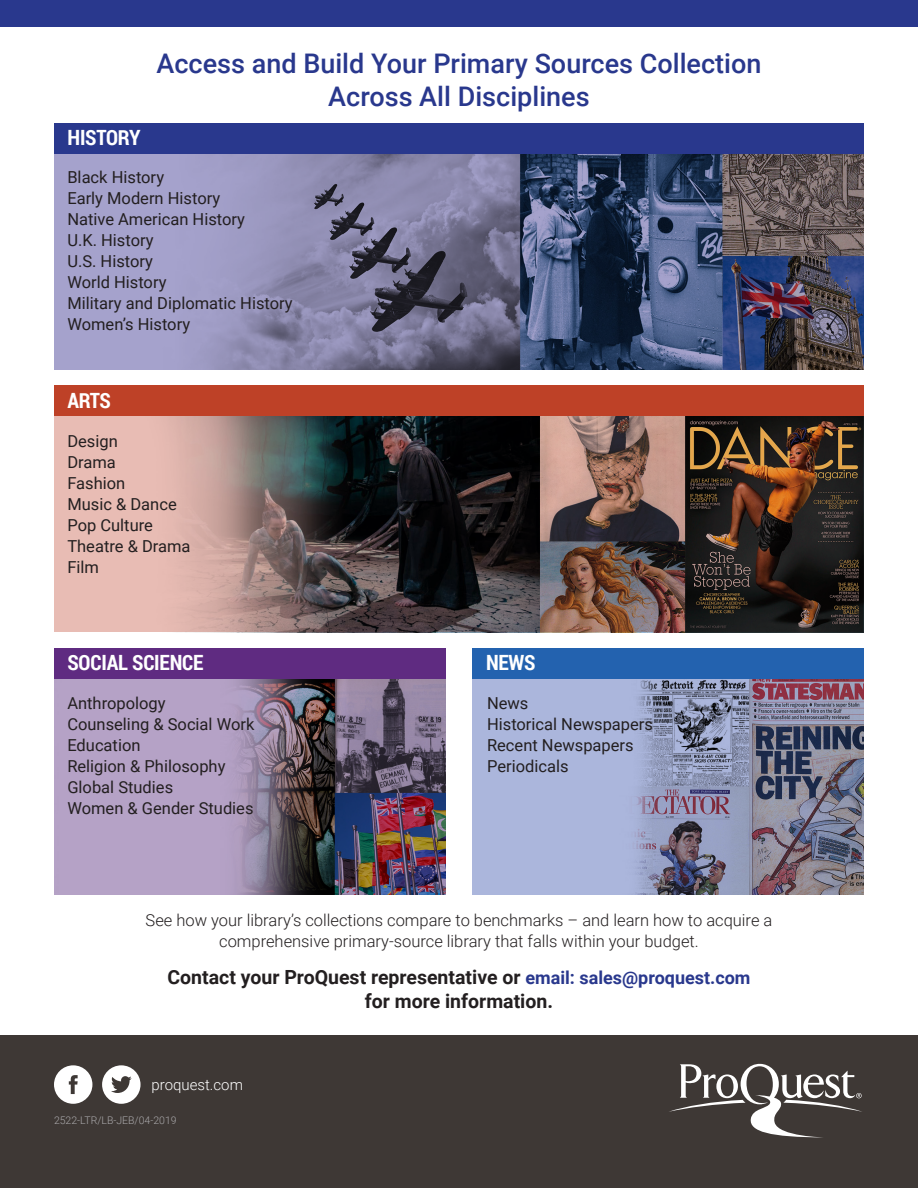
<style>
.page{position:relative;width:918px;height:1188px;background:#fff}
.page>*{position:absolute;margin:0;border:0;box-sizing:border-box;transform-origin:0 0}
.t1{font:500 27px "Roboto";color:#29388d}
.Copy_Titles{font:700 21px "Roboto Condensed";letter-spacing:-.01em;color:#fff}
.t2{font:700 19.5px/24px "Roboto";color:#231f20;text-align:center}
.t3{font:16.5px "Roboto";color:#231f20}
.t4{font:300 16.5px/21px "Roboto";color:#231f20;text-align:center}
.t5{font:300 15px "Roboto";color:#fff}
.t6{font:300 10.5px "Roboto";color:#a9a8aa}
.s1{font-size:18px;color:#29388d}
</style>
<div class="page">
<div style="left:0;top:1035px;width:918px;height:153px;background:#3e3835"></div>
<div style="left:54px;top:1065px;width:38px;height:39px;background:#fff;border-radius:50%"></div>
<svg style="left:69px;top:1075px;width:9px;height:19px"></svg>
<div style="left:102px;top:1065px;width:39px;height:39px;background:#fff;border-radius:50%"></div>
<svg style="left:111px;top:1076px;width:21px;height:17px"></svg>
<svg style="left:669px;top:1063px;width:193px;height:74px"></svg>
<div style="left:0;top:0;width:918px;height:27px;background:#29388d"></div>
<svg style="left:54px;top:154px;width:810px;height:216px;background:#6d6f8e"></svg>
<div style="left:54px;top:123px;width:810px;height:31px;background:#29388d"></div>
<img style="left:54px;top:416px;width:808px;height:216px">
<div style="left:54px;top:386px;width:810px;height:30px;background:#be4127"></div>
<img style="left:54px;top:679px;width:392px;height:216px">
<div style="left:54px;top:648px;width:392px;height:31px;background:#5f2b81"></div>
<svg style="left:472px;top:679px;width:392px;height:216px;background:#9094b2"></svg>
<div style="left:472px;top:648px;width:392px;height:31px;background:#2362af"></div>
<p class="Copy_Titles" style="left:68px;top:123px;width:75px">HISTORY</p>
<p class="t1" style="left:156px;top:45px;width:607px">Access and Build Your Primary Sources Collection</p>
<p class="t1" style="left:328px;top:77px;width:263px">Across All Disciplines</p>
<p class="t3" style="left:67px;top:166px;width:98px">Black History</p>
<p class="t3" style="left:67px;top:187px;width:154px">Early Modern History</p>
<p class="t3" style="left:67px;top:208px;width:179px">Native American History</p>
<p class="t3" style="left:67px;top:229px;width:88px">U.K. History</p>
<p class="t3" style="left:67px;top:250px;width:87px">U.S. History</p>
<p class="t3" style="left:67px;top:271px;width:101px">World History</p>
<p class="t3" style="left:67px;top:292px;width:227px">Military and Diplomatic History</p>
<p class="t3" style="left:67px;top:313px;width:124px">Women’s History</p>
<p class="Copy_Titles" style="left:68px;top:386px;width:45px">ARTS</p>
<p class="t3" style="left:67px;top:429px;width:52px">Design</p>
<p class="t3" style="left:67px;top:450px;width:50px">Drama</p>
<p class="t3" style="left:67px;top:471px;width:59px">Fashion</p>
<p class="t3" style="left:67px;top:492px;width:111px">Music &amp; Dance</p>
<p class="t3" style="left:67px;top:513px;width:87px">Pop Culture</p>
<p class="t3" style="left:67px;top:534px;width:125px">Theatre &amp; Drama</p>
<p class="t3" style="left:67px;top:555px;width:33px">Film</p>
<p class="Copy_Titles" style="left:68px;top:648px;width:138px">SOCIAL SCIENCE</p>
<p class="Copy_Titles" style="left:486px;top:648px;width:51px">NEWS</p>
<p class="t3" style="left:67px;top:692px;width:100px">Anthropology</p>
<p class="t3" style="left:67px;top:713px;width:189px">Counseling &amp; Social Work</p>
<p class="t3" style="left:67px;top:734px;width:75px">Education</p>
<p class="t3" style="left:67px;top:755px;width:160px">Religion &amp; Philosophy</p>
<p class="t3" style="left:67px;top:776px;width:107px">Global Studies</p>
<p class="t3" style="left:67px;top:797px;width:188px">Women &amp; Gender Studies</p>
<p class="t3" style="left:487px;top:692px;width:43px">News</p>
<p class="t3" style="left:487px;top:713px;width:167px">Historical Newspapers</p>
<p class="t3" style="left:487px;top:734px;width:148px">Recent Newspapers</p>
<p class="t3" style="left:487px;top:755px;width:83px">Periodicals</p>
<p class="t4" style="left:146px;top:909px;width:628px">See how your library’s collections compare to benchmarks – and learn how to acquire a comprehensive primary-source library that falls within your budget.</p>
<p class="t2" style="left:167px;top:965px;width:585px">Contact your ProQuest representative or <span class="s1">email: sales@proquest.com </span>for more information.</p>
<p class="t5" style="left:152px;top:1075px;width:93px">proquest.com</p>
<p class="t6" style="left:54px;top:1113px;width:124px">2522-LTR/LB-JEB/04-2019</p>
</div>
